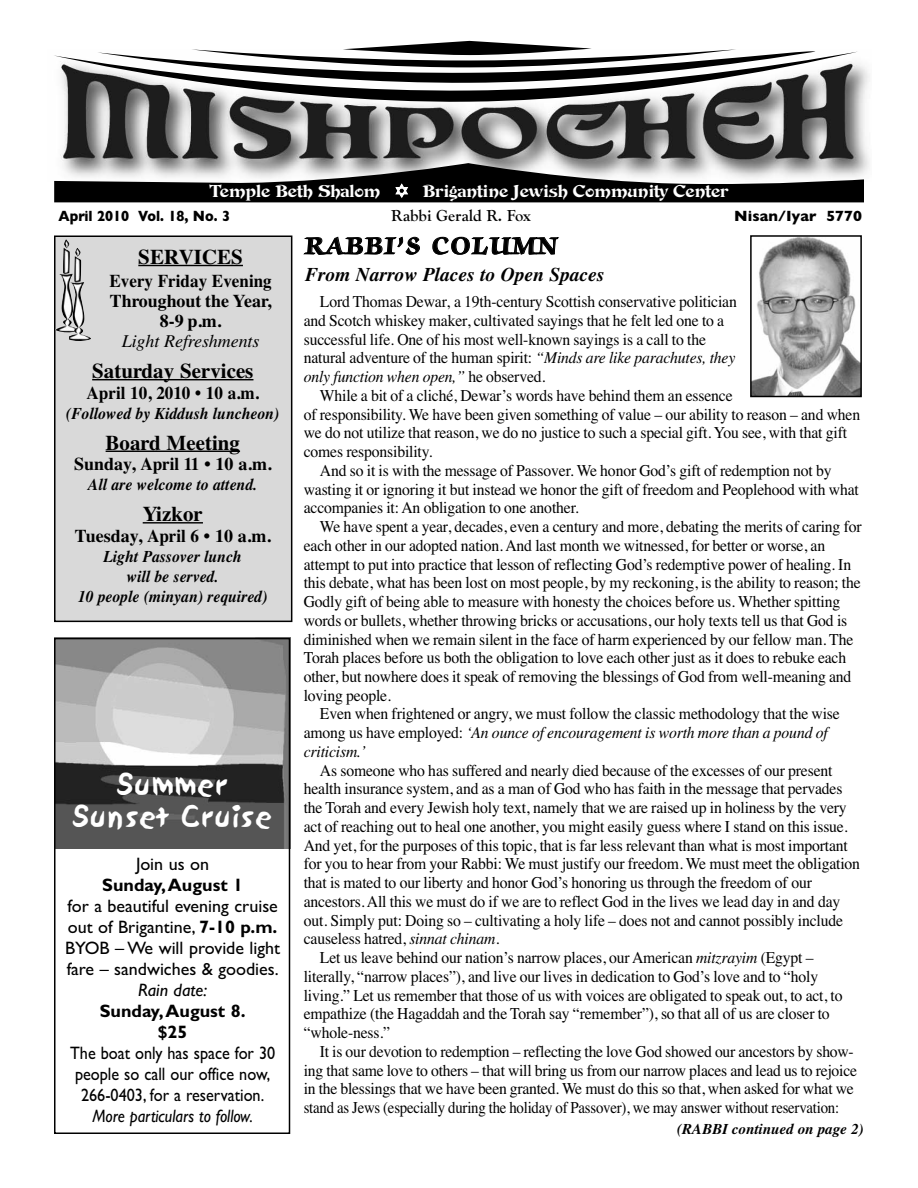
<style>
.page{position:relative;width:918px;height:1188px;background:#fff}
.page>*{position:absolute;margin:0;border:0;box-sizing:border-box;transform-origin:0 0}
.t1{font:27px/32.4px "Sand";color:#fff;text-align:center}
.t2{font:700 27px "Zapf Chancery IT Cby BT";letter-spacing:.08em;color:#000}
.t3{font:21px "Times Bold TT";color:#000}
.t4{font:italic 700 19.5px "Times";color:#000}
.t5{font:18px/21px "Gill Sans TT";color:#000}
.t6{font:18px/21px "Gill Sans TT";color:#000;text-align:center;scale:.9 1}
.t7{font:18px/20.2px "Times Bold TT";color:#000;text-align:center;scale:.95 1}
.t8{font:18px "De Vinne Orn D";color:#fff}
.t9{font:18px "Times Bold TT";color:#000}
.t10{font:700 18px/21px "Gill Sans";color:#000;text-align:center}
.t11{font:italic 18px "Gill Sans";color:#000;scale:.9 1}
.t12{font:italic 18px "Times";letter-spacing:-.005em;color:#000}
.t13{font:italic 18px "Gill Sans";color:#000}
.t14{font:16.5px/18.8px "Times";letter-spacing:-.01em;color:#000;scale:.95 1}
.t15{font:italic 700 16.5px/20.2px "Times";color:#000;text-align:center;scale:.95 1}
.t16{font:16.5px "Times";letter-spacing:-.01em;color:#000;scale:.9 1}
.t17{font:italic 16.5px "Times";letter-spacing:-.01em;color:#000;scale:.95 1}
.t18{font:700 16.5px "Goudy Old Sty T";color:#000}
.t19{font:italic 700 15px "Times";color:#000}
.t20{font:15px "Gill Sans Bold TT";color:#000;scale:.9 1}
.t21{font:15px "Gill Sans Bold TT";color:#000}
.s1{font-family:"Gill Sans";font-weight:700}
.s2{font-style:italic}
.s3{font-style:normal}
</style>
<div class="page">
<div style="left:56px;top:237px;width:235px;height:384px;background:#d9d9d9"></div>
<div style="left:54px;top:236px;width:238px;height:386px;border:2px solid #000"></div>
<img style="left:55px;top:239px;width:15px;height:93px">
<hr style="left:138px;top:265px;width:105px;height:1px;background:#000">
<hr style="left:92px;top:379px;width:161px;height:1px;background:#000">
<hr style="left:106px;top:451px;width:134px;height:1px;background:#000">
<hr style="left:143px;top:522px;width:60px;height:2px;background:#000">
<img style="left:69px;top:248px;width:22px;height:93px">
<img style="left:60px;top:64px;width:810px;height:110px">
<svg style="left:54px;top:41px;width:804px;height:63px"></svg>
<svg style="left:54px;top:163px;width:810px;height:39px;background:#585858"></svg>
<img style="left:753px;top:238px;width:106px;height:156px">
<div style="left:750px;top:235px;width:112px;height:162px;border:2px solid #000"></div>
<img style="left:57px;top:641px;width:230px;height:207px">
<div style="left:54px;top:638px;width:236px;height:496px;border:2px solid #000"></div>
<p class="t8" style="left:210px;top:180px;width:520px">Temple Beth Shalom ✡ Brigantine Jewish Community Center</p>
<p class="t18" style="left:391px;top:206px;width:141px">Rabbi Gerald R. Fox</p>
<p class="t20" style="left:58px;top:207px;width:192px">April 2010 Vol. 18, No. 3</p>
<p class="t21" style="left:734px;top:207px;width:129px">Nisan/Iyar 5770</p>
<p class="t3" style="left:138px;top:245px;width:106px">SERVICES</p>
<p class="t7" style="left:109px;top:270px;width:172px">Every Friday Evening<br>Throughout the Year,<br>8-9 p.m.</p>
<p class="t12" style="left:122px;top:335px;width:139px">Light Refreshments</p>
<p class="t3" style="left:92px;top:359px;width:163px">Saturday Services</p>
<p class="t7" style="left:87px;top:382px;width:183px">April 10, 2010 • 10 a.m.</p>
<p class="t15" style="left:66px;top:405px;width:226px">(Followed by Kiddush luncheon)</p>
<p class="t3" style="left:106px;top:430px;width:136px">Board Meeting</p>
<p class="t9" style="left:74px;top:453px;width:199px">Sunday, April 11 • 10 a.m.</p>
<p class="t15" style="left:88px;top:476px;width:180px">All are welcome to attend.</p>
<p class="t3" style="left:143px;top:502px;width:62px">Yizkor</p>
<p class="t9" style="left:75px;top:525px;width:198px">Tuesday, April 6 • 10 a.m.</p>
<p class="t15" style="left:78px;top:548px;width:201px">Light Passover lunch<br>will be served.<br>10 people (minyan) required)</p>
<h1 class="t1" style="left:73px;top:769px;width:201px">Summer<br>Sunset Cruise</h1>
<p class="t5" style="left:136px;top:853px;width:74px">Join us on</p>
<p class="t10" style="left:102px;top:876px;width:142px">Sunday, August 1</p>
<p class="t5" style="left:65px;top:895px;width:216px">for a beautiful evening cruise out of Brigantine, <span class="s1">7-10 p.m.<br></span>BYOB – We will provide light fare – sandwiches &amp; goodies.</p>
<p class="t13" style="left:138px;top:983px;width:70px">Rain date:</p>
<p class="t10" style="left:100px;top:1002px;width:147px">Sunday, August 8. $25</p>
<p class="t6" style="left:70px;top:1042px;width:229px">The boat only has space for 30 people so call our office now,<br>266-0403, for a reservation.</p>
<p class="t11" style="left:92px;top:1109px;width:180px">More particulars to follow.</p>
<h1 class="t2" style="left:306px;top:235px;width:253px">RABBI’S COLUMN</h1>
<p class="t4" style="left:305px;top:267px;width:301px">From Narrow Places to Open Spaces</p>
<p class="t14" style="left:304px;top:292px;width:458px;text-indent:16px">Lord Thomas Dewar, a 19th-century Scottish conservative politician and Scotch whiskey maker, cultivated sayings that he felt led one to a successful life. One of his most well-known sayings is a call to the natural adventure of the human spirit: <span class="s2">“Minds are like parachutes, they only function when open,”</span> he observed.</p>
<p class="t14" style="left:320px;top:386px;width:436px">While a bit of a cliché, Dewar’s words have behind them an essence</p>
<p class="t14" style="left:304px;top:405px;width:587px">of responsibility. We have been given something of value – our ability to reason – and when</p>
<p class="t14" style="left:304px;top:423px;width:573px">we do not utilize that reason, we do no justice to such a special gift. You see, with that gift</p>
<p class="t14" style="left:304px;top:442px;width:137px">comes responsibility.</p>
<p class="t14" style="left:320px;top:461px;width:540px">And so it is with the message of Passover. We honor God’s gift of redemption not by</p>
<p class="t14" style="left:304px;top:479px;width:586px">wasting it or ignoring it but instead we honor the gift of freedom and Peoplehood with what</p>
<p class="t14" style="left:304px;top:498px;width:291px">accompanies it: An obligation to one another.</p>
<p class="t14" style="left:320px;top:517px;width:572px">We have spent a year, decades, even a century and more, debating the merits of caring for</p>
<p class="t14" style="left:304px;top:536px;width:550px">each other in our adopted nation. And last month we witnessed, for better or worse, an</p>
<p class="t14" style="left:304px;top:554px;width:578px">attempt to put into practice that lesson of reflecting God’s redemptive power of healing. In</p>
<p class="t14" style="left:304px;top:573px;width:588px">this debate, what has been lost on most people, by my reckoning, is the ability to reason; the</p>
<p class="t14" style="left:304px;top:592px;width:566px">Godly gift of being able to measure with honesty the choices before us. Whether spitting</p>
<p class="t14" style="left:304px;top:611px;width:574px">words or bullets, whether throwing bricks or accusations, our holy texts tell us that God is</p>
<p class="t14" style="left:304px;top:629px;width:580px">diminished when we remain silent in the face of harm experienced by our fellow man. The</p>
<p class="t14" style="left:304px;top:648px;width:573px">Torah places before us both the obligation to love each other just as it does to rebuke each</p>
<p class="t14" style="left:304px;top:667px;width:578px">other, but nowhere does it speak of removing the blessings of God from well-meaning and</p>
<p class="t14" style="left:304px;top:686px;width:93px">loving people.</p>
<p class="t14" style="left:320px;top:704px;width:549px">Even when frightened or angry, we must follow the classic methodology that the wise</p>
<p class="t17" style="left:304px;top:727px;width:553px"><span class="s3">among us have employed:</span> ‘An ounce of encouragement is worth more than a pound of</p>
<p class="t17" style="left:304px;top:746px;width:67px">criticism.’</p>
<p class="t14" style="left:320px;top:761px;width:541px">As someone who has suffered and nearly died because of the excesses of our present</p>
<p class="t14" style="left:304px;top:779px;width:569px">health insurance system, and as a man of God who has faith in the message that pervades</p>
<p class="t14" style="left:304px;top:798px;width:573px">the Torah and every Jewish holy text, namely that we are raised up in holiness by the very</p>
<p class="t14" style="left:304px;top:817px;width:574px">act of reaching out to heal one another, you might easily guess where I stand on this issue.</p>
<p class="t14" style="left:304px;top:836px;width:574px">And yet, for the purposes of this topic, that is far less relevant than what is most important</p>
<p class="t14" style="left:304px;top:854px;width:587px">for you to hear from your Rabbi: We must justify our freedom. We must meet the obligation</p>
<p class="t14" style="left:304px;top:873px;width:537px">that is mated to our liberty and honor God’s honoring us through the freedom of our</p>
<p class="t14" style="left:304px;top:892px;width:566px">ancestors. All this we must do if we are to reflect God in the lives we lead day in and day</p>
<p class="t14" style="left:304px;top:911px;width:569px">out. Simply put: Doing so – cultivating a holy life – does not and cannot possibly include</p>
<p class="t14" style="left:304px;top:929px;width:207px">causeless hatred, <span class="s2">sinnat chinam</span>.</p>
<p class="t14" style="left:320px;top:948px;width:521px">Let us leave behind our nation’s narrow places, our American <span class="s2">mitzrayim</span> (Egypt –</p>
<p class="t14" style="left:304px;top:967px;width:543px">literally, “narrow places”), and live our lives in dedication to God’s love and to “holy</p>
<p class="t14" style="left:304px;top:986px;width:569px">living.” Let us remember that those of us with voices are obligated to speak out, to act, to</p>
<p class="t14" style="left:304px;top:1004px;width:555px">empathize (the Hagaddah and the Torah say “remember”), so that all of us are closer to</p>
<p class="t14" style="left:304px;top:1023px;width:93px">“whole-ness.”</p>
<p class="t14" style="left:320px;top:1042px;width:564px">It is our devotion to redemption – reflecting the love God showed our ancestors by show-</p>
<p class="t14" style="left:304px;top:1061px;width:584px">ing that same love to others – that will bring us from our narrow places and lead us to rejoice</p>
<p class="t14" style="left:304px;top:1079px;width:581px">in the blessings that we have been granted. We must do this so that, when asked for what we</p>
<p class="t16" style="left:304px;top:1098px;width:597px">stand as Jews (especially during the holiday of Passover), we may answer without reservation:</p>
<p class="t19" style="left:677px;top:1124px;width:188px">(RABBI continued on page 2)</p>
</div>
